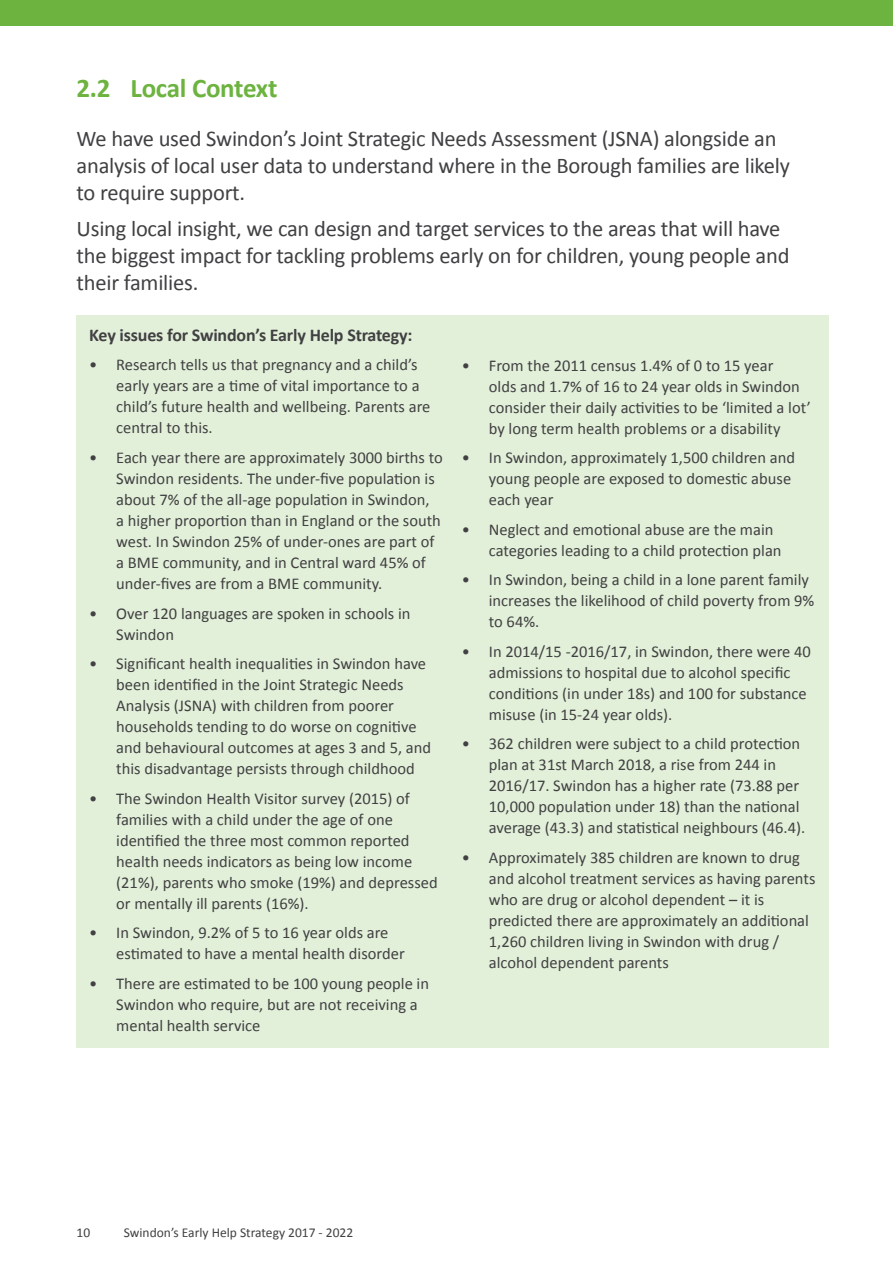
<style>
.page{position:relative;width:893px;height:1263px;background:#fff}
.page>*{position:absolute;margin:0;border:0;box-sizing:border-box;transform-origin:0 0}
.t1{font:700 27px "Calibri";letter-spacing:-.01em;color:#6cb33f}
.t2{font:22.5px/27px "Calibri";letter-spacing:-.01em;color:#414042}
.t3{font:700 18px "Calibri";letter-spacing:-.01em;color:#414042}
.t4{font:16.5px/21px "Calibri";color:#414042}
.t5{font:13.5px "Calibri";color:#414042}
</style>
<div class="page">
<div style="left:0;top:0;width:893px;height:26px;background:#6cb33f"></div>
<div style="left:77px;top:315px;width:752px;height:732px;background:#e2f0d9"></div>
<h1 class="t1" style="left:77px;top:71px;width:202px">2.2 Local Context</h1>
<h2 class="t2" style="left:77px;top:125px;width:715px">We have used Swindon’s Joint Strategic Needs Assessment (JSNA) alongside an analysis of local user data to understand where in the Borough families are likely to require support.</h2>
<h2 class="t2" style="left:77px;top:215px;width:714px">Using local insight, we can design and target services to the areas that will have the biggest impact for tackling problems early on for children, young people and their families.</h2>
<p class="t3" style="left:89px;top:323px;width:325px">Key issues for Swindon’s Early Help Strategy:</p>
<p class="t4" style="left:116px;top:354px;width:316px;text-indent:-27px">• Research tells us that pregnancy and a child’s early years are a time of vital importance to a child’s future health and wellbeing. Parents are central to this.</p>
<p class="t4" style="left:116px;top:447px;width:328px;text-indent:-27px">• Each year there are approximately 3000 births to Swindon residents. The under-five population is about 7% of the all-age population in Swindon,<br>a higher proportion than in England or the south west. In Swindon 25% of under-ones are part of a BME community, and in Central ward 45% of under-fives are from a BME community.</p>
<p class="t4" style="left:116px;top:603px;width:296px;text-indent:-27px">• Over 120 languages are spoken in schools in<br>Swindon</p>
<p class="t4" style="left:116px;top:653px;width:316px;text-indent:-27px">• Significant health inequalities in Swindon have been identified in the Joint Strategic Needs Analysis (JSNA) with children from poorer households tending to do worse on cognitive and behavioural outcomes at ages 3 and 5, and this disadvantage persists through childhood</p>
<p class="t4" style="left:116px;top:788px;width:323px;text-indent:-27px">• The Swindon Health Visitor survey (2015) of families with a child under the age of one identified the three most common reported health needs indicators as being low income (21%), parents who smoke (19%) and depressed or mentally ill parents (16%).</p>
<p class="t4" style="left:116px;top:922px;width:290px;text-indent:-27px">• In Swindon, 9.2% of 5 to 16 year olds are estimated to have a mental health disorder</p>
<p class="t4" style="left:116px;top:973px;width:314px;text-indent:-27px">• There are estimated to be 100 young people in<br>Swindon who require, but are not receiving a mental health service</p>
<p class="t4" style="left:489px;top:355px;width:324px;text-indent:-27px">• From the 2011 census 1.4% of 0 to 15 year<br>olds and 1.7% of 16 to 24 year olds in Swindon consider their daily activities to be ‘limited a lot’ by long term health problems or a disability</p>
<p class="t4" style="left:489px;top:447px;width:308px;text-indent:-27px">• In Swindon, approximately 1,500 children and young people are exposed to domestic abuse each year</p>
<p class="t4" style="left:489px;top:519px;width:294px;text-indent:-27px">• Neglect and emotional abuse are the main categories leading to a child protection plan</p>
<p class="t4" style="left:489px;top:569px;width:327px;text-indent:-27px">• In Swindon, being a child in a lone parent family increases the likelihood of child poverty from 9% to 64%.</p>
<p class="t4" style="left:489px;top:641px;width:324px;text-indent:-27px">• In 2014/15 -2016/17, in Swindon, there were 40 admissions to hospital due to alcohol specific conditions (in under 18s) and 100 for substance misuse (in 15-24 year olds).</p>
<p class="t4" style="left:489px;top:733px;width:318px;text-indent:-27px">• 362 children were subject to a child protection plan at 31st March 2018, a rise from 244 in 2016/17. Swindon has a higher rate (73.88 per 10,000 population under 18) than the national average (43.3) and statistical neighbours (46.4).</p>
<p class="t4" style="left:489px;top:847px;width:328px;text-indent:-27px">• Approximately 385 children are known to drug and alcohol treatment services as having parents who are drug or alcohol dependent – it is predicted there are approximately an additional 1,260 children living in Swindon with drug / alcohol dependent parents</p>
<p class="t5" style="left:77px;top:1224px;width:15px">10</p>
<p class="t5" style="left:124px;top:1224px;width:231px">Swindon’s Early Help Strategy 2017 - 2022</p>
</div>
